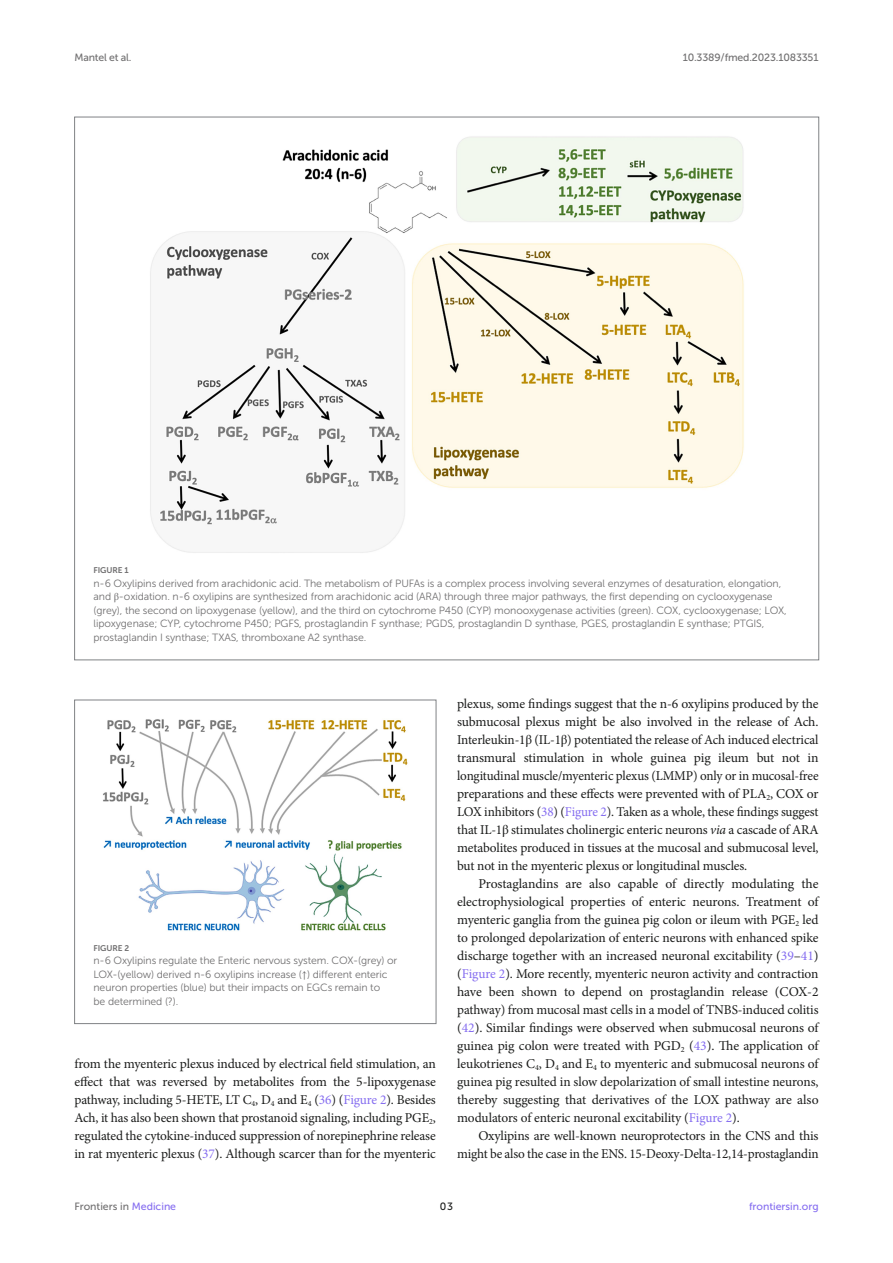
<style>
.page{position:relative;width:893px;height:1263px;background:#fff}
.page>*{position:absolute;margin:0;border:0;box-sizing:border-box;transform-origin:0 0}
.TEXT_FLUSH{font:13.5px/18px "Minion Pro";letter-spacing:-.01em;color:#1b1c1b;text-align:justify}
.TEXT{font:13.5px/18px "Minion Pro";letter-spacing:-.015em;color:#1b1c1b;text-align:justify}
.FIG_LEG{font:10.5px/13.5px "Museo Sans 300";letter-spacing:-.01em;color:#706f70}
.t1{font:10.5px "Museo Sans 500";letter-spacing:-.015em;color:#706f70}
.t2{font:10.5px "Museo Sans 500";color:#856df0}
.t3{font:10.5px "Museo Sans 500";color:#1b1c1b}
.FIG_HD{font:8.25px "Museo Sans 700";letter-spacing:-.01em;color:#706f70}
.s1{font-family:"STIX General"}
.s2{color:#856df0}
.s3{font-style:italic}
</style>
<div class="page">
<img style="left:150px;top:136px;width:594px;height:417px">
<img style="left:103px;top:719px;width:305px;height:212px">
<div style="left:74px;top:700px;width:362px;height:324px;border:1px solid #808285"></div>
<p class="t1" style="left:74px;top:51px;width:59px">Mantel et al.</p>
<p class="t1" style="left:683px;top:51px;width:137px">10.3389/fmed.2023.1083351</p>
<p class="FIG_HD" style="left:94px;top:566px;width:37px">FIGURE 1</p>
<p class="FIG_LEG" style="left:94px;top:577px;width:695px">n-6 Oxylipins derived from arachidonic acid. The metabolism of PUFAs is a complex process involving several enzymes of desaturation, elongation, and <span class="s1">β</span>-oxidation. n-6 oxylipins are synthesized from arachidonic acid (ARA) through three major pathways, the first depending on cyclooxygenase (grey), the second on lipoxygenase (yellow), and the third on cytochrome P450 (CYP) monooxygenase activities (green). COX, cyclooxygenase; LOX, lipoxygenase; CYP, cytochrome P450; PGFS, prostaglandin F synthase; PGDS, prostaglandin D synthase, PGES, prostaglandin E synthase; PTGIS, prostaglandin I synthase; TXAS, thromboxane A2 synthase.</p>
<p class="FIG_HD" style="left:94px;top:943px;width:37px">FIGURE 2</p>
<p class="FIG_LEG" style="left:94px;top:954px;width:305px">n-6 Oxylipins regulate the Enteric nervous system. COX-(grey) or LOX-(yellow) derived n-6 oxylipins increase (<span class="s1">↑</span>) different enteric neuron properties (blue) but their impacts on EGCs remain to<br>be determined (?).</p>
<p class="TEXT_FLUSH" style="left:74px;top:1055px;width:363px">from the myenteric plexus induced by electrical field stimulation, an effect that was reversed by metabolites from the 5-lipoxygenase pathway, including 5-HETE, LT C<sub>4</sub>, D<sub>4</sub> and E<sub>4</sub> (<span class="s2">36</span>) (<span class="s2">Figure 2</span>). Besides Ach, it has also been shown that prostanoid signaling, including PGE<sub>2</sub>, regulated the cytokine-induced suppression of norepinephrine release in rat myenteric plexus (<span class="s2">37</span>). Although scarcer than for the myenteric</p>
<p class="TEXT_FLUSH" style="left:457px;top:695px;width:363px">plexus, some findings suggest that the n-6 oxylipins produced by the submucosal plexus might be also involved in the release of Ach.<br>Interleukin-1<span class="s1">β</span> (IL-1<span class="s1">β</span>) potentiated the release of Ach induced electrical transmural stimulation in whole guinea pig ileum but not in longitudinal muscle/myenteric plexus (LMMP) only or in mucosal-free preparations and these effects were prevented with of PLA<sub>2</sub>, COX or LOX inhibitors (<span class="s2">38</span>) (<span class="s2">Figure 2</span>). Taken as a whole, these findings suggest that IL-1<span class="s1">β</span> stimulates cholinergic enteric neurons <span class="s3">via</span> a cascade of ARA metabolites produced in tissues at the mucosal and submucosal level, but not in the myenteric plexus or longitudinal muscles.</p>
<p class="TEXT" style="left:457px;top:875px;width:363px;text-indent:21px">Prostaglandins are also capable of directly modulating the electrophysiological properties of enteric neurons. Treatment of myenteric ganglia from the guinea pig colon or ileum with PGE<sub>2</sub> led to prolonged depolarization of enteric neurons with enhanced spike discharge together with an increased neuronal excitability (<span class="s2">39</span>–<span class="s2">41</span>) (<span class="s2">Figure 2</span>). More recently, myenteric neuron activity and contraction have been shown to depend on prostaglandin release (COX-2 pathway) from mucosal mast cells in a model of TNBS-induced colitis (<span class="s2">42</span>). Similar findings were observed when submucosal neurons of guinea pig colon were treated with PGD<sub>2</sub> (<span class="s2">43</span>). The application of leukotrienes C<sub>4</sub>, D<sub>4</sub> and E<sub>4</sub> to myenteric and submucosal neurons of guinea pig resulted in slow depolarization of small intestine neurons, thereby suggesting that derivatives of the LOX pathway are also modulators of enteric neuronal excitability (<span class="s2">Figure 2</span>).</p>
<p class="TEXT" style="left:457px;top:1127px;width:363px;text-align:right">Oxylipins are well-known neuroprotectors in the CNS and this might be also the case in the ENS. 15-Deoxy-Delta-12,14-prostaglandin</p>
<p class="t1" style="left:74px;top:1200px;width:103px">Frontiers in <span class="s2">Medicine</span></p>
<p class="t3" style="left:440px;top:1200px;width:15px">03</p>
<p class="t2" style="left:749px;top:1200px;width:71px">frontiersin.org</p>
</div>
